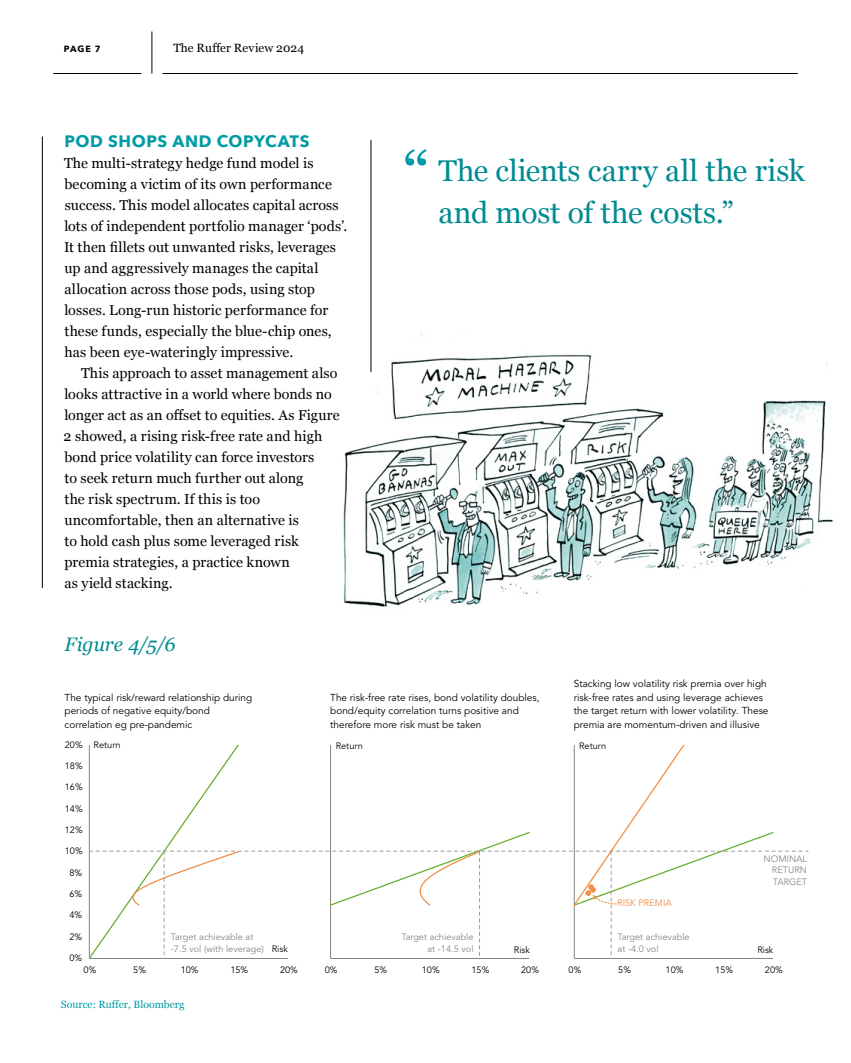
<style>
.page{position:relative;width:851px;height:1063px;background:#fff}
.page>*{position:absolute;margin:0;border:0;box-sizing:border-box;transform-origin:0 0}
.t1{font:30px/42px "Georgia";letter-spacing:-.005em;color:#008b92}
.t2{font:italic 19.5px "Georgia";color:#008b92}
.t3{font:700 16.5px "Avenir Next";letter-spacing:.035em;color:#009ba4}
.t4{font:14.25px/21px "Georgia";letter-spacing:.005em;color:#000}
.t5{font:12px "Georgia";letter-spacing:.01em;color:#000}
.t6{font:10.5px "Georgia";color:#009ba4}
.t7{font:10.05px/13.4px "Avenir LT Pro";color:#000}
.t8{font:9.15px/11.7px "Avenir LT Pro";color:#878787}
.t9{font:9.15px "Avenir LT Pro";color:#000}
.t10{font:9.15px "Avenir LT Pro";color:#f28d44}
.t11{font:700 9px "Avenir Next";color:#000}
</style>
<div class="page">
<svg style="left:89px;top:745px;width:719px;height:214px"></svg>
<img style="left:343px;top:328px;width:490px;height:279px">
<hr style="left:370px;top:140px;width:1px;height:232px;background:#000">
<hr style="left:42px;top:136px;width:1px;height:452px;background:#000">
<svg style="left:405px;top:149px;width:21px;height:17px"></svg>
<hr style="left:152px;top:31px;width:1px;height:42px;background:#000">
<hr style="left:53px;top:73px;width:88px;height:1px;background:#000">
<hr style="left:162px;top:73px;width:635px;height:1px;background:#000">
<p class="t11" style="left:64px;top:42px;width:38px">PAGE 7</p>
<p class="t5" style="left:173px;top:40px;width:132px">The Ruffer Review 2024</p>
<p class="t3" style="left:64px;top:127px;width:246px">POD SHOPS AND COPYCATS</p>
<p class="t4" style="left:64px;top:152px;width:285px">The multi-strategy hedge fund model is becoming a victim of its own performance success. This model allocates capital across lots of independent portfolio manager ‘pods’.<br>It then fillets out unwanted risks, leverages up and aggressively manages the capital allocation across those pods, using stop losses. Long-run historic performance for these funds, especially the blue-chip ones, has been eye-wateringly impressive.</p>
<p class="t4" style="left:64px;top:362px;width:278px;text-indent:17px">This approach to asset management also looks attractive in a world where bonds no longer act as an offset to equities. As Figure 2 showed, a rising risk-free rate and high bond price volatility can force investors<br>to seek return much further out along<br>the risk spectrum. If this is too uncomfortable, then an alternative is<br>to hold cash plus some leveraged risk premia strategies, a practice known<br>as yield stacking.</p>
<h2 class="t2" style="left:65px;top:630px;width:112px">Figure 4/5/6</h2>
<h1 class="t1" style="left:438px;top:148px;width:368px">The clients carry all the risk and most of the costs.”</h1>
<p class="t7" style="left:65px;top:691px;width:189px">The typical risk/reward relationship during periods of negative equity/bond correlation eg pre-pandemic</p>
<p class="t9" style="left:65px;top:739px;width:57px">20% Return</p>
<p class="t9" style="left:65px;top:760px;width:19px">18%</p>
<p class="t9" style="left:65px;top:782px;width:19px">16%</p>
<p class="t9" style="left:65px;top:803px;width:19px">14%</p>
<p class="t9" style="left:65px;top:824px;width:19px">12%</p>
<p class="t9" style="left:65px;top:846px;width:19px">10%</p>
<p class="t9" style="left:69px;top:867px;width:14px">8%</p>
<p class="t9" style="left:69px;top:888px;width:14px">6%</p>
<p class="t9" style="left:69px;top:910px;width:14px">4%</p>
<p class="t7" style="left:330px;top:691px;width:211px">The risk-free rate rises, bond volatility doubles, bond/equity correlation turns positive and therefore more risk must be taken</p>
<p class="t9" style="left:335px;top:741px;width:29px">Return</p>
<p class="t7" style="left:573px;top:678px;width:196px">Stacking low volatility risk premia over high risk-free rates and using leverage achieves the target return with lower volatility. These premia are momentum-driven and illusive</p>
<p class="t9" style="left:579px;top:741px;width:29px">Return</p>
<p class="t10" style="left:617px;top:898px;width:56px">RISK PREMIA</p>
<p class="t8" style="left:771px;top:853px;width:37px;text-align:justify;text-indent:-8px">NOMINAL RETURN TARGET</p>
<p class="t9" style="left:69px;top:931px;width:14px">2%</p>
<p class="t9" style="left:69px;top:952px;width:14px">0%</p>
<p class="t8" style="left:171px;top:931px;width:94px">Target achievable at -7.5 vol (with leverage)</p>
<p class="t8" style="left:617px;top:931px;width:74px">Target achievable at -4.0 vol</p>
<p class="t8" style="left:401px;top:931px;width:74px;text-align:right">Target achievable at -14.5 vol</p>
<p class="t9" style="left:272px;top:943px;width:18px">Risk</p>
<p class="t9" style="left:514px;top:945px;width:18px">Risk</p>
<p class="t9" style="left:757px;top:945px;width:18px">Risk</p>
<p class="t9" style="left:84px;top:964px;width:14px">0%</p>
<p class="t9" style="left:133px;top:964px;width:14px">5%</p>
<p class="t9" style="left:181px;top:964px;width:19px">10%</p>
<p class="t9" style="left:230px;top:964px;width:19px">15%</p>
<p class="t9" style="left:280px;top:964px;width:19px">20%</p>
<p class="t9" style="left:325px;top:964px;width:14px">0%</p>
<p class="t9" style="left:374px;top:964px;width:14px">5%</p>
<p class="t9" style="left:422px;top:964px;width:19px">10%</p>
<p class="t9" style="left:471px;top:964px;width:19px">15%</p>
<p class="t9" style="left:521px;top:964px;width:19px">20%</p>
<p class="t9" style="left:568px;top:964px;width:14px">0%</p>
<p class="t9" style="left:618px;top:964px;width:14px">5%</p>
<p class="t9" style="left:665px;top:964px;width:19px">10%</p>
<p class="t9" style="left:715px;top:964px;width:19px">15%</p>
<p class="t9" style="left:764px;top:964px;width:19px">20%</p>
<p class="t6" style="left:61px;top:997px;width:125px">Source: Ruffer, Bloomberg</p>
</div>
